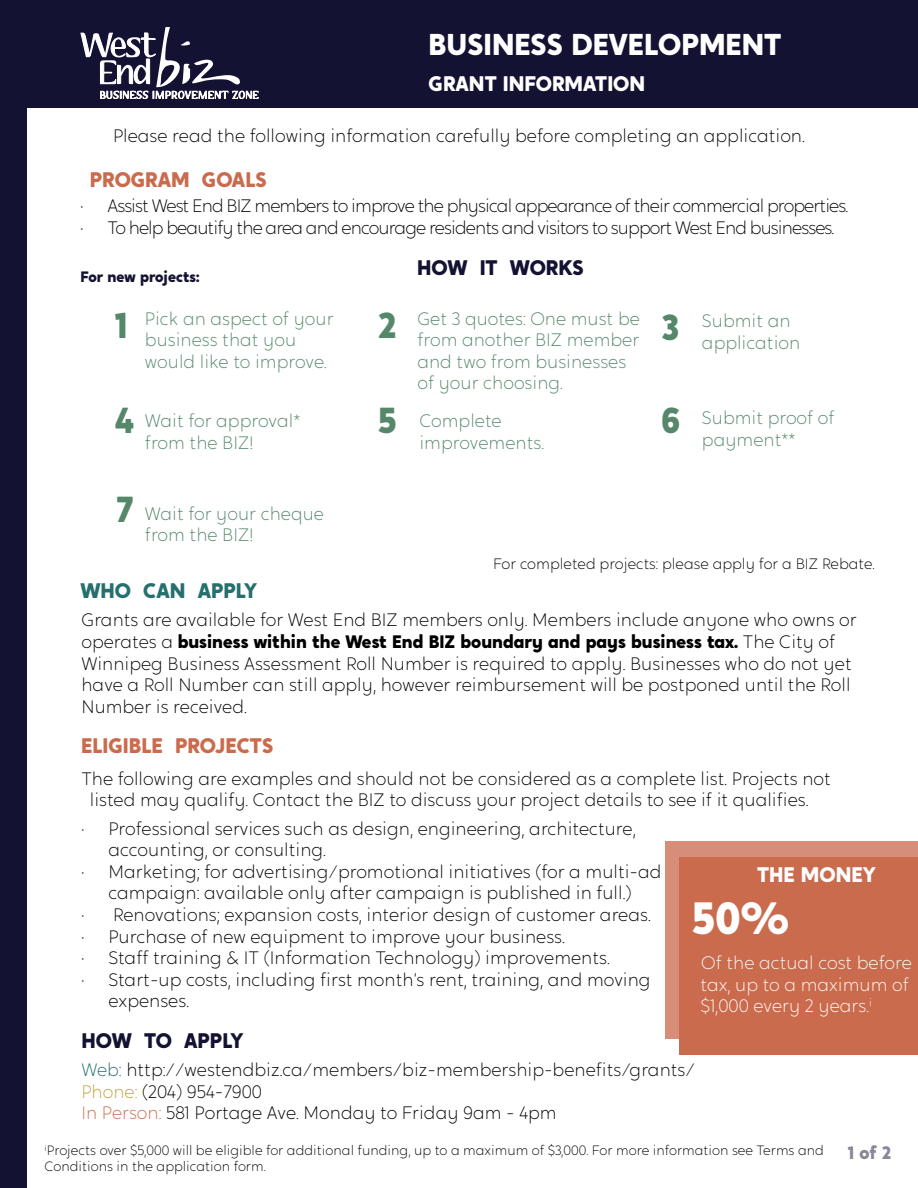
<style>
.page{position:relative;width:918px;height:1188px;background:#fff}
.page>*{position:absolute;margin:0;border:0;box-sizing:border-box;transform-origin:0 0}
.t1{font:800 45px "Crossten";color:#fff}
.t2{font:800 36px "Crossten";color:#55876a}
.t3{font:800 30px "Crossten";color:#fff}
.t4{font:800 21px "Crossten";color:#ca6b4d}
.t5{font:800 21px "Crossten";color:#fff}
.t6{font:800 21px "Crossten";color:#141232}
.t7{font:800 21px "Crossten";color:#256f6e}
.t8{font:200 18px/21.6px "Crossten";color:#000}
.t9{font:200 18px/21.6px "Crossten";color:#55876a}
.t10{font:200 18px "Crossten";letter-spacing:-.05em;color:#000}
.t11{font:200 18px/21.6px "Crossten";color:#fff}
.t12{font:800 18px "Crossten";color:#898898}
.t13{font:200 15px "Crossten";color:#000}
.t14{font:800 15px "Crossten";color:#141232}
.t15{font:200 13.5px/16.2px "Crossten";color:#000}
.s1{font-weight:800;font-size:36px}
.s2{font-weight:800}
.s3{color:#256f6e}
.s4{color:#bea03d}
.s5{color:#ca6b4d}
</style>
<div class="page">
<div style="left:665px;top:841px;width:253px;height:198px;background:#d68e78"></div>
<div style="left:0;top:0;width:918px;height:108px;background:#141232"></div>
<div style="left:0;top:108px;width:27px;height:1080px;background:#141232"></div>
<svg style="left:81px;top:27px;width:178px;height:71px"></svg>
<div style="left:679px;top:857px;width:239px;height:198px;background:#ca6b4d"></div>
<h3 class="t3" style="left:429px;top:25px;width:354px">BUSINESS DEVELOPMENT</h3>
<p class="t5" style="left:429px;top:70px;width:218px">GRANT INFORMATION</p>
<p class="t8" style="left:113px;top:125px;width:693px">Please read the following information carefully before completing an application.</p>
<p class="t4" style="left:90px;top:166px;width:15px">PRO</p>
<p class="t4" style="left:131px;top:166px;width:30px">GRAM</p>
<p class="t4" style="left:202px;top:166px;width:66px">GOALS</p>
<p class="t10" style="left:80px;top:195px;width:769px">• Assist West End BIZ members to improve the physical appearance of their commercial properties.</p>
<p class="t10" style="left:80px;top:216px;width:756px">• To help beautify the area and encourage residents and visitors to support West End businesses.</p>
<p class="t6" style="left:417px;top:254px;width:168px">HOW IT WORKS</p>
<p class="t14" style="left:80px;top:268px;width:121px">FOR NEW PROJECTS:</p>
<h2 class="t2" style="left:116px;top:302px;width:14px">1</h2>
<h2 class="t2" style="left:379px;top:302px;width:19px">2</h2>
<h2 class="t2" style="left:662px;top:305px;width:18px">3</h2>
<p class="t9" style="left:145px;top:308px;width:190px">Pick an aspect of your business that you would like to improve.</p>
<p class="t9" style="left:417px;top:308px;width:224px">Get 3 quotes: One must be from another BIZ member and two from businesses of your choosing.</p>
<p class="t9" style="left:702px;top:310px;width:100px">Submit an application</p>
<h2 class="t2" style="left:115px;top:397px;width:21px">4</h2>
<p class="t9" style="left:145px;top:410px;width:157px">Wait for approval* from the BIZ!</p>
<h2 class="t2" style="left:116px;top:486px;width:19px">7</h2>
<p class="t9" style="left:145px;top:503px;width:181px">Wait for your cheque from the BIZ!</p>
<p class="t7" style="left:80px;top:577px;width:178px">WHO CAN APPLY</p>
<h2 class="t2" style="left:379px;top:397px;width:20px">5</h2>
<p class="t9" style="left:661px;top:407px;width:175px;text-align:center"><span class="s1">6</span> Submit proof of payment**</p>
<p class="t9" style="left:419px;top:410px;width:126px">Complete improvements.</p>
<p class="t13" style="left:493px;top:554px;width:383px">For completed projects: please apply for a BIZ Rebate.</p>
<p class="t8" style="left:81px;top:609px;width:777px">Grants are available for West End BIZ members only. Members include anyone who owns or operates a <span class="s2">BUSINESS WITHIN THE WEST END BIZ BOUNDARY AND PAYS BUSINESS TAX.</span> The City of Winnipeg Business Assessment Roll Number is required to apply. Businesses who do not yet have a Roll Number can still apply, however reimbursement will be postponed until the Roll Number is received.</p>
<p class="t4" style="left:81px;top:732px;width:32px">ELIGIB</p>
<p class="t4" style="left:141px;top:732px;width:133px">LE PROJECTS</p>
<p class="t8" style="left:90px;top:768px;width:743px;text-indent:-8px">The following are examples and should not be considered as a complete list. Projects not listed may qualify. Contact the BIZ to discuss your project details to see if it qualifies.</p>
<p class="t8" style="left:108px;top:818px;width:529px;text-indent:-27px">• Professional services such as design, engineering, architecture, accounting, or consulting.</p>
<p class="t8" style="left:81px;top:861px;width:582px;text-align:center">• Marketing; for advertising/promotional initiatives (for a multi-ad campaign: available only after campaign is published in full.)</p>
<p class="t8" style="left:81px;top:904px;width:571px">• Renovations; expansion costs, interior design of customer areas.</p>
<p class="t8" style="left:81px;top:926px;width:485px">• Purchase of new equipment to improve your business.</p>
<p class="t8" style="left:81px;top:947px;width:530px">• Staff training &amp; IT (Information Technology) improvements.</p>
<p class="t8" style="left:108px;top:969px;width:544px;text-indent:-27px">• Start-up costs, including first month’s rent, training, and moving expenses.</p>
<p class="t6" style="left:81px;top:1027px;width:78px">HOW TO</p>
<p class="t6" style="left:184px;top:1027px;width:13px">APPLY</p>
<p class="t5" style="left:757px;top:861px;width:14px">THE</p>
<p class="t5" style="left:801px;top:861px;width:76px">MONEY</p>
<h1 class="t1" style="left:693px;top:889px;width:98px">50%</h1>
<p class="t11" style="left:701px;top:952px;width:213px">Of the actual cost before tax, up to a maximum of $1,000 every 2 years.<sup>i</sup></p>
<p class="t8" style="left:81px;top:1059px;width:615px"><span class="s3">Web:</span> http://westendbiz.ca/members/biz-membership-benefits/grants/<br><span class="s4">Phone:</span> (204) 954-7900<br><span class="s5">In Person:</span> 581 Portage Ave. Monday to Friday 9am - 4pm</p>
<p class="t15" style="left:45px;top:1142px;width:781px"><sup>i</sup>Projects over $5,000 will be eligible for additional funding, up to a maximum of $3,000. For more information see Terms and<br>Conditions in the application form.</p>
<p class="t12" style="left:848px;top:1141px;width:44px">1 OF 2</p>
</div>
